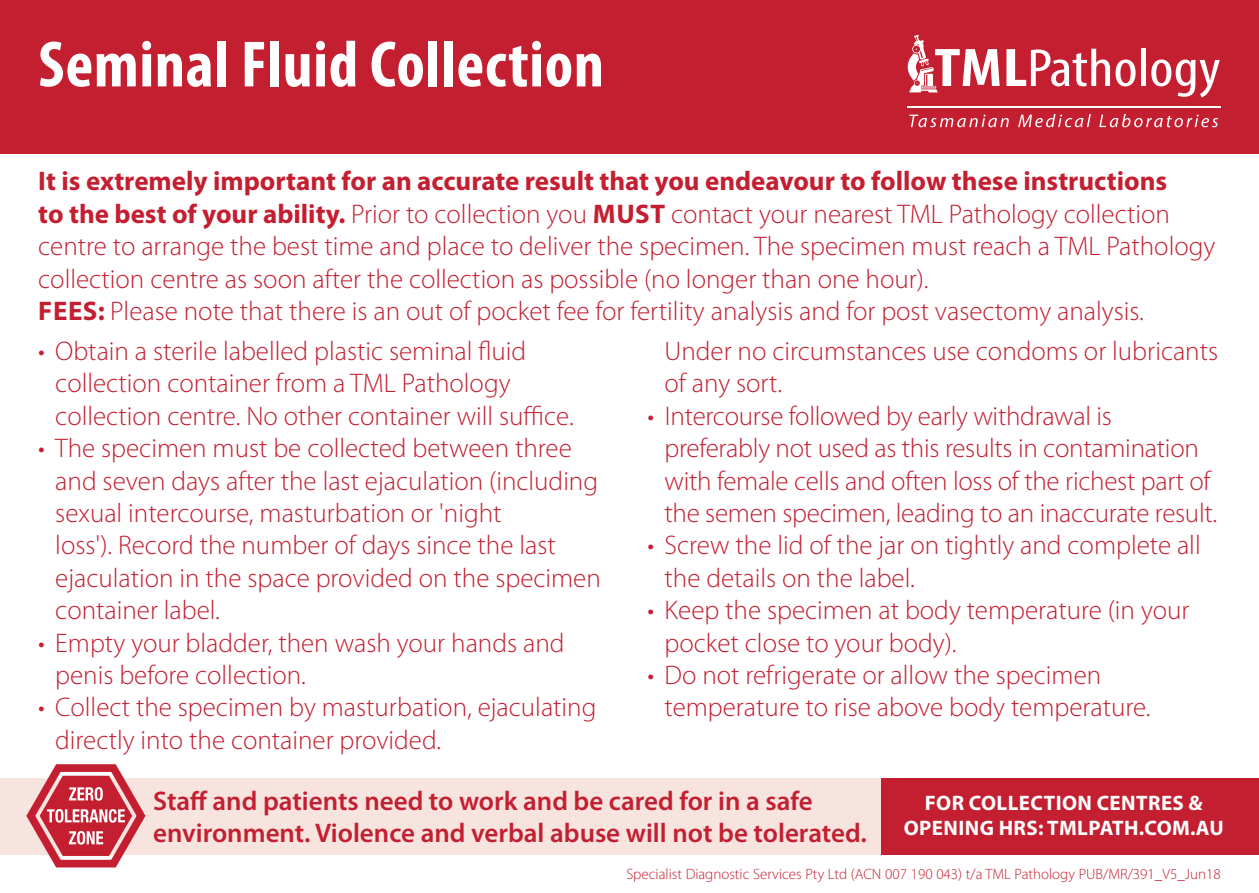
<style>
.page{position:relative;width:1259px;height:893px;background:#fff}
.page>*{position:absolute;margin:0;border:0;box-sizing:border-box;transform-origin:0 0}
.body{font:700 condensed 66px "Myriad Pro";letter-spacing:.01em;color:#fff}
.body-2{font:300 27px/32.4px "Myriad Pro";color:#c31f31}
.body-3{font:600 27px/32.4px "Myriad Pro";color:#c31f31}
.body-4{font:700 21px/25.2px "Myriad Pro";letter-spacing:.02em;color:#fff;text-align:center}
.t1{font:300 15px "Myriad Pro";color:#c31f31}
.s1{font-weight:700}
</style>
<div class="page">
<div style="left:0;top:0;width:1259px;height:153px;background:#c31f31"></div>
<div style="left:0;top:778px;width:889px;height:76px;background:#f7e4de"></div>
<svg style="left:20px;top:764px;width:131px;height:104px"></svg>
<div style="left:881px;top:778px;width:378px;height:76px;background:#c31f31"></div>
<hr style="left:907px;top:106px;width:313px;height:2px;background:#fff">
<svg style="left:909px;top:115px;width:99px;height:12px"></svg>
<svg style="left:1018px;top:114px;width:73px;height:13px"></svg>
<svg style="left:1099px;top:114px;width:31px;height:13px"></svg>
<svg style="left:1134px;top:118px;width:8px;height:9px"></svg>
<svg style="left:1135px;top:119px;width:6px;height:7px"></svg>
<svg style="left:1146px;top:115px;width:72px;height:12px"></svg>
<svg style="left:907px;top:35px;width:92px;height:57px"></svg>
<svg style="left:1006px;top:49px;width:129px;height:37px"></svg>
<div style="left:1141px;top:49px;width:5px;height:37px;background:#fff"></div>
<svg style="left:1151px;top:59px;width:68px;height:39px"></svg>
<p class="body" style="left:38px;top:23px;width:567px">Seminal Fluid Collection</p>
<p class="body-2" style="left:38px;top:166px;width:1178px"><span class="s1">It is extremely important for an accurate result that you endeavour to follow these instructions<br>to the best of your ability.</span> Prior to collection you <span class="s1">MUST</span> contact your nearest TML Pathology collection centre to arrange the best time and place to deliver the specimen. The specimen must reach a TML Pathology collection centre as soon after the collection as possible (no longer than one hour).<br><span class="s1">FEES:</span> Please note that there is an out of pocket fee for fertility analysis and for post vasectomy analysis.</p>
<p class="body-2" style="left:55px;top:335px;width:520px;text-indent:-17px">• Obtain a sterile labelled plastic seminal fluid collection container from a TML Pathology collection centre. No other container will suffice.</p>
<p class="body-2" style="left:55px;top:432px;width:547px;text-indent:-17px">• The specimen must be collected between three and seven days after the last ejaculation (including sexual intercourse, masturbation or 'night<br>loss'). Record the number of days since the last ejaculation in the space provided on the specimen container label.</p>
<p class="body-2" style="left:55px;top:627px;width:511px;text-indent:-17px">• Empty your bladder, then wash your hands and penis before collection.</p>
<p class="body-2" style="left:55px;top:692px;width:542px;text-indent:-17px">• Collect the specimen by masturbation, ejaculating directly into the container provided.</p>
<p class="body-2" style="left:664px;top:335px;width:555px">Under no circumstances use condoms or lubricants of any sort.</p>
<p class="body-2" style="left:664px;top:400px;width:554px;text-indent:-17px">• Intercourse followed by early withdrawal is preferably not used as this results in contamination with female cells and often loss of the richest part of the semen specimen, leading to an inaccurate result.</p>
<p class="body-2" style="left:664px;top:530px;width:538px;text-indent:-17px">• Screw the lid of the jar on tightly and complete all the details on the label.</p>
<p class="body-2" style="left:664px;top:594px;width:526px;text-indent:-17px">• Keep the specimen at body temperature (in your pocket close to your body).</p>
<p class="body-2" style="left:664px;top:659px;width:487px;text-indent:-17px">• Do not refrigerate or allow the specimen temperature to rise above body temperature.</p>
<p class="body-3" style="left:153px;top:785px;width:715px">Staff and patients need to work and be cared for in a safe environment. Violence and verbal abuse will not be tolerated.</p>
<p class="body-4" style="left:903px;top:790px;width:321px">FOR COLLECTION CENTRES &amp;<br>OPENING HRS: TMLPATH.COM.AU</p>
<p class="t1" style="left:626px;top:866px;width:596px">Specialist Diagnostic Services Pty Ltd (ACN 007 190 043) t/a TML Pathology PUB/MR/391_V5_Jun18</p>
</div>
